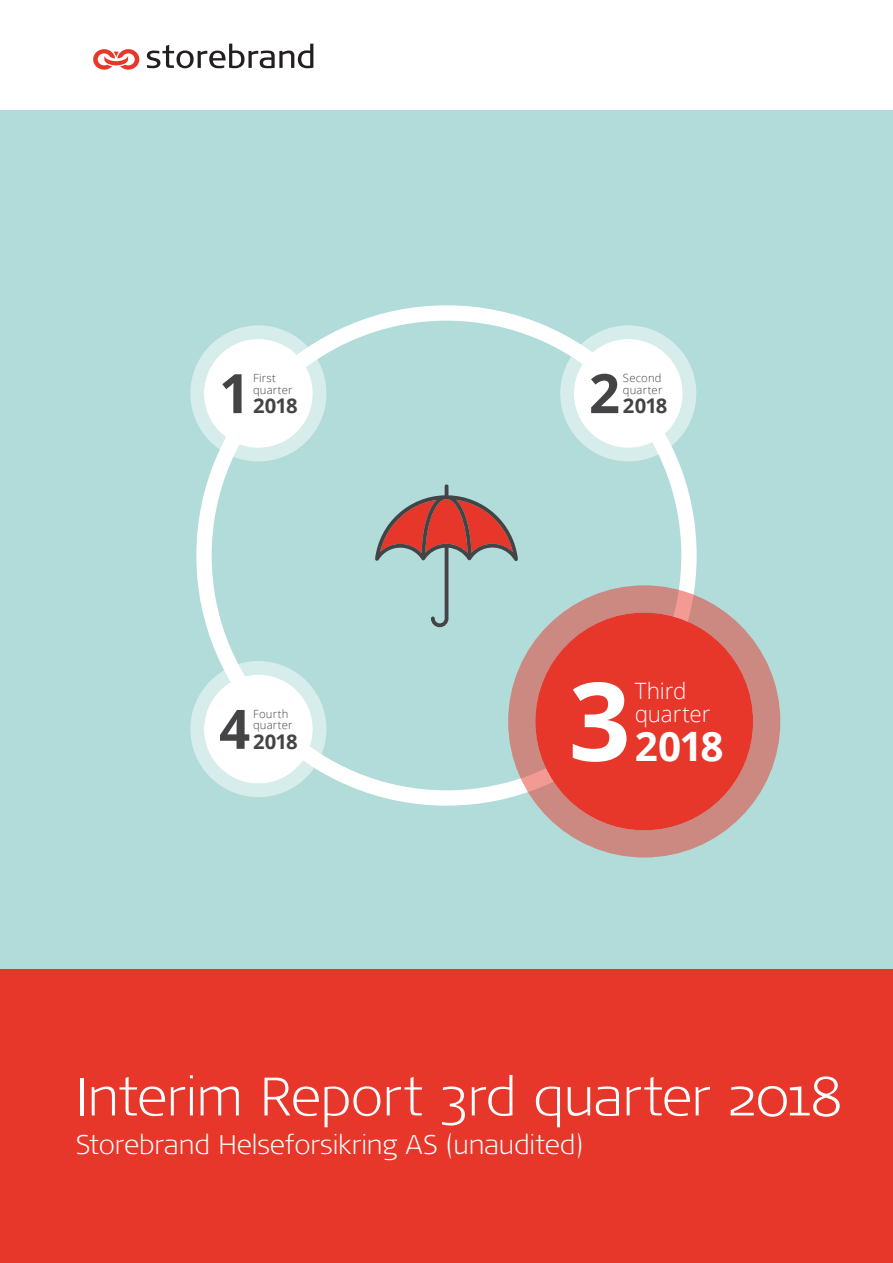
<style>
.page{position:relative;width:893px;height:1263px;background:#fff}
.page>*{position:absolute;margin:0;border:0;box-sizing:border-box;transform-origin:0 0}
.t1{font:700 108.9px "Open Sans";color:#fff}
.t2{font:700 54.45px "Open Sans";color:#444345}
._1_Hovedtittel_forsi{font:300 expanded 54px "Signa OT";letter-spacing:-.01em;color:#fff}
.t3{font:700 40.5px "Open Sans";color:#fff}
._1_Undertittel_18_26{font:300 expanded 27px "Signa OT";letter-spacing:-.005em;color:#fff}
.t4{font:300 22.5px/22.5px "Open Sans";letter-spacing:-.01em;color:#fff}
.t5{font:700 20.25px "Open Sans";letter-spacing:-.05em;color:#444345}
.t6{font:300 11.25px "Open Sans";letter-spacing:.015em;color:#444345}
</style>
<div class="page">
<div style="left:0;top:111px;width:893px;height:1076px;background:#b1dcda"></div>
<div style="left:196px;top:305px;width:501px;height:501px;border:15px solid #fff;border-radius:50%"></div>
<svg style="left:375px;top:484px;width:143px;height:143px"></svg>
<div style="left:204px;top:675px;width:109px;height:108px;background:#fff;border-radius:50%"></div>
<div style="left:190px;top:661px;width:136px;height:136px;border:14px solid #fff;border-radius:50%"></div>
<div style="left:204px;top:339px;width:109px;height:109px;background:#fff;border-radius:50%"></div>
<div style="left:190px;top:325px;width:136px;height:136px;border:14px solid #fff;border-radius:50%"></div>
<div style="left:574px;top:339px;width:109px;height:109px;background:#fff;border-radius:50%"></div>
<div style="left:560px;top:325px;width:136px;height:136px;border:14px solid #fff;border-radius:50%"></div>
<div style="left:535px;top:613px;width:218px;height:217px;background:#e7362a;border-radius:50%"></div>
<div style="left:508px;top:585px;width:272px;height:272px;border:27px solid #e7362a;border-radius:50%"></div>
<div style="left:0;top:969px;width:893px;height:294px;background:#e7362a"></div>
<svg style="left:93px;top:49px;width:47px;height:21px"></svg>
<svg style="left:147px;top:44px;width:166px;height:24px"></svg>
<p class="t2" style="left:219px;top:355px;width:33px">1</p>
<p class="t6" style="left:253px;top:371px;width:24px">First</p>
<p class="t6" style="left:253px;top:382px;width:41px">quarter</p>
<p class="t5" style="left:253px;top:391px;width:46px">2018</p>
<p class="t6" style="left:253px;top:706px;width:37px">Fourth</p>
<p class="t6" style="left:253px;top:717px;width:41px">quarter</p>
<p class="t2" style="left:219px;top:691px;width:33px">4</p>
<p class="t5" style="left:253px;top:727px;width:46px">2018</p>
<p class="t2" style="left:589px;top:355px;width:33px">2</p>
<p class="t6" style="left:623px;top:371px;width:40px">Second</p>
<p class="t6" style="left:623px;top:382px;width:41px">quarter</p>
<p class="t5" style="left:623px;top:391px;width:46px">2018</p>
<p class="t1" style="left:569px;top:644px;width:64px">3</p>
<p class="t4" style="left:635px;top:679px;width:77px">Third quarter</p>
<p class="t3" style="left:635px;top:717px;width:90px">2018</p>
<p class="_1_Hovedtittel_forsi" style="left:76px;top:1064px;width:768px">Interim Report 3rd quarter 2018</p>
<p class="_1_Undertittel_18_26" style="left:76px;top:1129px;width:509px">Storebrand Helseforsikring AS (unaudited)</p>
</div>
